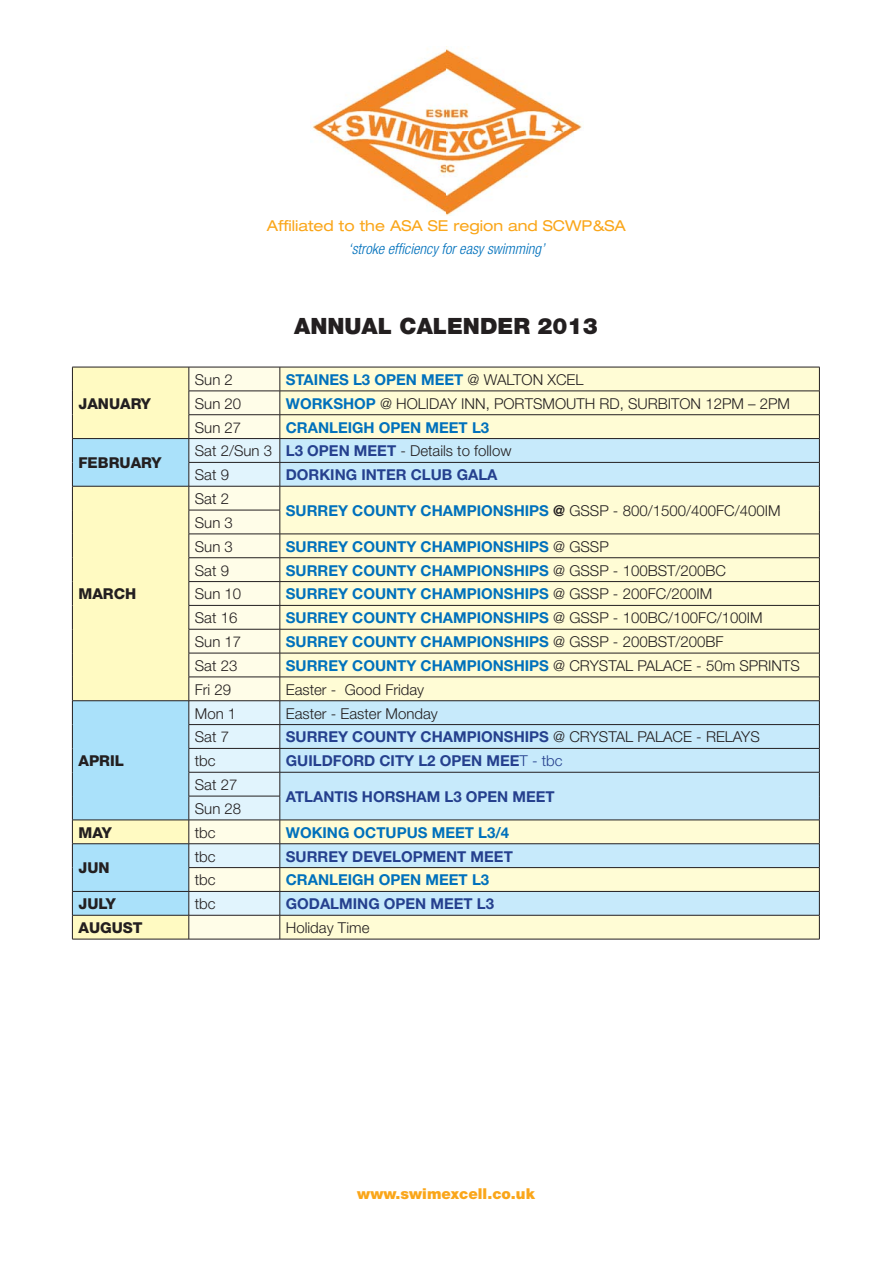
<style>
.page{position:relative;width:893px;height:1263px;background:#fff}
.page>*{position:absolute;margin:0;border:0;box-sizing:border-box;transform-origin:0 0}
.t1{font:900 22.5px "Helvetica Neue";color:#231f20}
.t2{font:700 15px "Helvetica Neue";color:#0071bc}
.t3{font:300 15px/23.9px "Helvetica Neue";color:#231f20}
.t4{font:700 15px "Helvetica Neue";color:#25408e}
.t5{font:800 15px "Helvetica Neue";color:#231f20}
.t6{font:expanded 15px "Helvetica Neue";color:#faa61a}
.t7{font:italic 300 condensed 15px "Helvetica Neue";color:#0071bc}
.t8{font:900 15px "Helvetica Neue";color:#faa61a}
.s1{font-weight:300;color:#231f20}
.s2{font-weight:700;color:#0071bc}
.s3{font-weight:700;color:#25408e}
.s4{color:#231f20}
.s5{font-weight:300}
</style>
<div class="page">
<img style="left:312px;top:48px;width:270px;height:168px">
<div style="left:73px;top:368px;width:116px;height:571px;background:#fffac2"></div>
<div style="left:281px;top:368px;width:538px;height:571px;background:#fffcd5"></div>
<svg style="left:73px;top:439px;width:116px;height:476px;background:#d2ebdb"></svg>
<svg style="left:281px;top:439px;width:538px;height:476px;background:#e3f1e3"></svg>
<hr style="left:72px;top:367px;width:747px;height:1px;background:#231f20">
<hr style="left:280px;top:391px;width:539px;height:1px;background:#231f20">
<hr style="left:280px;top:414px;width:539px;height:1px;background:#231f20">
<hr style="left:72px;top:438px;width:117px;height:1px;background:#231f20">
<hr style="left:280px;top:438px;width:539px;height:1px;background:#231f20">
<hr style="left:280px;top:462px;width:539px;height:1px;background:#231f20">
<hr style="left:72px;top:486px;width:117px;height:1px;background:#231f20">
<hr style="left:280px;top:486px;width:539px;height:1px;background:#231f20">
<hr style="left:280px;top:534px;width:539px;height:1px;background:#231f20">
<hr style="left:280px;top:557px;width:539px;height:1px;background:#231f20">
<hr style="left:280px;top:581px;width:539px;height:1px;background:#231f20">
<hr style="left:280px;top:605px;width:539px;height:1px;background:#231f20">
<hr style="left:280px;top:629px;width:539px;height:1px;background:#231f20">
<hr style="left:280px;top:653px;width:539px;height:1px;background:#231f20">
<hr style="left:280px;top:677px;width:539px;height:1px;background:#231f20">
<hr style="left:72px;top:700px;width:117px;height:1px;background:#231f20">
<hr style="left:280px;top:700px;width:539px;height:1px;background:#231f20">
<hr style="left:280px;top:724px;width:539px;height:1px;background:#231f20">
<hr style="left:280px;top:748px;width:539px;height:1px;background:#231f20">
<hr style="left:280px;top:772px;width:539px;height:1px;background:#231f20">
<hr style="left:72px;top:820px;width:117px;height:1px;background:#231f20">
<hr style="left:280px;top:820px;width:539px;height:1px;background:#231f20">
<hr style="left:72px;top:844px;width:117px;height:1px;background:#231f20">
<hr style="left:280px;top:844px;width:539px;height:1px;background:#231f20">
<hr style="left:280px;top:867px;width:539px;height:1px;background:#231f20">
<hr style="left:72px;top:891px;width:117px;height:1px;background:#231f20">
<hr style="left:280px;top:891px;width:539px;height:1px;background:#231f20">
<hr style="left:72px;top:915px;width:117px;height:1px;background:#231f20">
<svg style="left:72px;top:367px;width:1px;height:572px"></svg>
<hr style="left:280px;top:915px;width:539px;height:1px;background:#231f20">
<svg style="left:189px;top:367px;width:92px;height:572px;background:#e7ede4"></svg>
<svg style="left:819px;top:367px;width:1px;height:572px"></svg>
<hr style="left:72px;top:939px;width:747px;height:1px;background:#231f20">
<p class="t6" style="left:267px;top:221px;width:360px">Affiliated to the ASA SE region and SCWP&amp;SA</p>
<p class="t7" style="left:348px;top:243px;width:198px">‘stroke efficiency for easy swimming’</p>
<p class="t5" style="left:78px;top:398px;width:74px">JANUARY</p>
<h1 class="t1" style="left:294px;top:318px;width:305px">ANNUAL CALENDER 2013</h1>
<p class="t3" style="left:195px;top:370px;width:40px">Sun 2</p>
<p class="t2" style="left:286px;top:374px;width:299px">STAINES L3 OPEN MEET <span class="s1">@ WALTON XCEL</span></p>
<p class="t3" style="left:195px;top:393px;width:48px">Sun 20</p>
<p class="t3" style="left:286px;top:393px;width:506px"><span class="s2">WORKSHOP</span> @ HOLIDAY INN, PORTSMOUTH RD, SURBITON 12PM – 2PM</p>
<p class="t3" style="left:195px;top:417px;width:48px">Sun 27</p>
<p class="t2" style="left:286px;top:422px;width:205px">CRANLEIGH OPEN MEET L3</p>
<p class="t5" style="left:78px;top:457px;width:85px">FEBRUARY</p>
<p class="t3" style="left:195px;top:441px;width:318px">Sat 2/Sun 3 <span class="s3">L3 OPEN MEET</span> - Details to follow<br>Sat 9</p>
<p class="t4" style="left:286px;top:470px;width:213px">DORKING INTER CLUB GALA</p>
<p class="t5" style="left:78px;top:589px;width:59px">MARCH</p>
<p class="t5" style="left:78px;top:755px;width:47px">APRIL</p>
<p class="t3" style="left:195px;top:489px;width:36px">Sat 2</p>
<p class="t3" style="left:195px;top:513px;width:40px">Sun 3<br>Sun 3</p>
<p class="t2" style="left:286px;top:505px;width:496px">SURREY COUNTY CHAMPIONSHIPS <span class="s4">@</span> <span class="s1">GSSP - 800/1500/400FC/400IM</span></p>
<p class="t2" style="left:286px;top:541px;width:324px">SURREY COUNTY CHAMPIONSHIPS <span class="s1">@ GSSP</span></p>
<p class="t3" style="left:195px;top:560px;width:36px">Sat 9</p>
<p class="t2" style="left:286px;top:565px;width:442px">SURREY COUNTY CHAMPIONSHIPS <span class="s1">@ GSSP - 100BST/200BC</span></p>
<p class="t3" style="left:195px;top:584px;width:48px">Sun 10</p>
<p class="t2" style="left:286px;top:589px;width:428px">SURREY COUNTY CHAMPIONSHIPS <span class="s1">@ GSSP - 200FC/200IM</span></p>
<p class="t3" style="left:195px;top:608px;width:44px">Sat 16</p>
<p class="t2" style="left:286px;top:613px;width:478px">SURREY COUNTY CHAMPIONSHIPS <span class="s1">@ GSSP - 100BC/100FC/100IM</span></p>
<p class="t3" style="left:195px;top:632px;width:48px">Sun 17</p>
<p class="t2" style="left:286px;top:636px;width:439px">SURREY COUNTY CHAMPIONSHIPS <span class="s1">@ GSSP - 200BST/200BF</span></p>
<p class="t3" style="left:195px;top:656px;width:44px">Sat 23</p>
<p class="t2" style="left:286px;top:660px;width:515px">SURREY COUNTY CHAMPIONSHIPS <span class="s1">@ CRYSTAL PALACE - 50m SPRINTS</span></p>
<p class="t3" style="left:195px;top:679px;width:38px">Fri 29</p>
<p class="t3" style="left:286px;top:679px;width:140px">Easter - Good Friday</p>
<p class="t3" style="left:195px;top:703px;width:43px">Mon 1</p>
<p class="t3" style="left:286px;top:703px;width:153px">Easter - Easter Monday</p>
<p class="t3" style="left:195px;top:727px;width:36px">Sat 7</p>
<p class="t4" style="left:286px;top:732px;width:475px">SURREY COUNTY CHAMPIONSHIPS <span class="s1">@ CRYSTAL PALACE - RELAYS</span></p>
<p class="t3" style="left:195px;top:751px;width:22px">tbc</p>
<p class="t4" style="left:286px;top:756px;width:278px">GUILDFORD CITY L2 OPEN MEE<span class="s5">T - tbc</span></p>
<p class="t3" style="left:195px;top:775px;width:44px">Sat 27</p>
<p class="t4" style="left:286px;top:791px;width:270px">ATLANTIS HORSHAM L3 OPEN MEET</p>
<p class="t3" style="left:195px;top:799px;width:48px">Sun 28</p>
<p class="t5" style="left:78px;top:827px;width:35px">MAY</p>
<p class="t3" style="left:195px;top:822px;width:22px">tbc</p>
<p class="t2" style="left:286px;top:827px;width:225px">WOKING OCTUPUS MEET L3/4</p>
<p class="t5" style="left:78px;top:863px;width:33px">JUN</p>
<p class="t3" style="left:195px;top:846px;width:22px">tbc</p>
<p class="t4" style="left:286px;top:851px;width:228px">SURREY DEVELOPMENT MEET</p>
<p class="t3" style="left:195px;top:870px;width:22px">tbc</p>
<p class="t2" style="left:286px;top:875px;width:205px">CRANLEIGH OPEN MEET L3</p>
<p class="t5" style="left:78px;top:898px;width:39px">JULY</p>
<p class="t3" style="left:195px;top:894px;width:22px">tbc</p>
<p class="t4" style="left:286px;top:899px;width:210px">GODALMING OPEN MEET L3</p>
<p class="t5" style="left:78px;top:922px;width:66px">AUGUST</p>
<p class="t3" style="left:286px;top:918px;width:85px">Holiday Time</p>
<p class="t8" style="left:357px;top:1188px;width:179px">www.swimexcell.co.uk</p>
</div>
